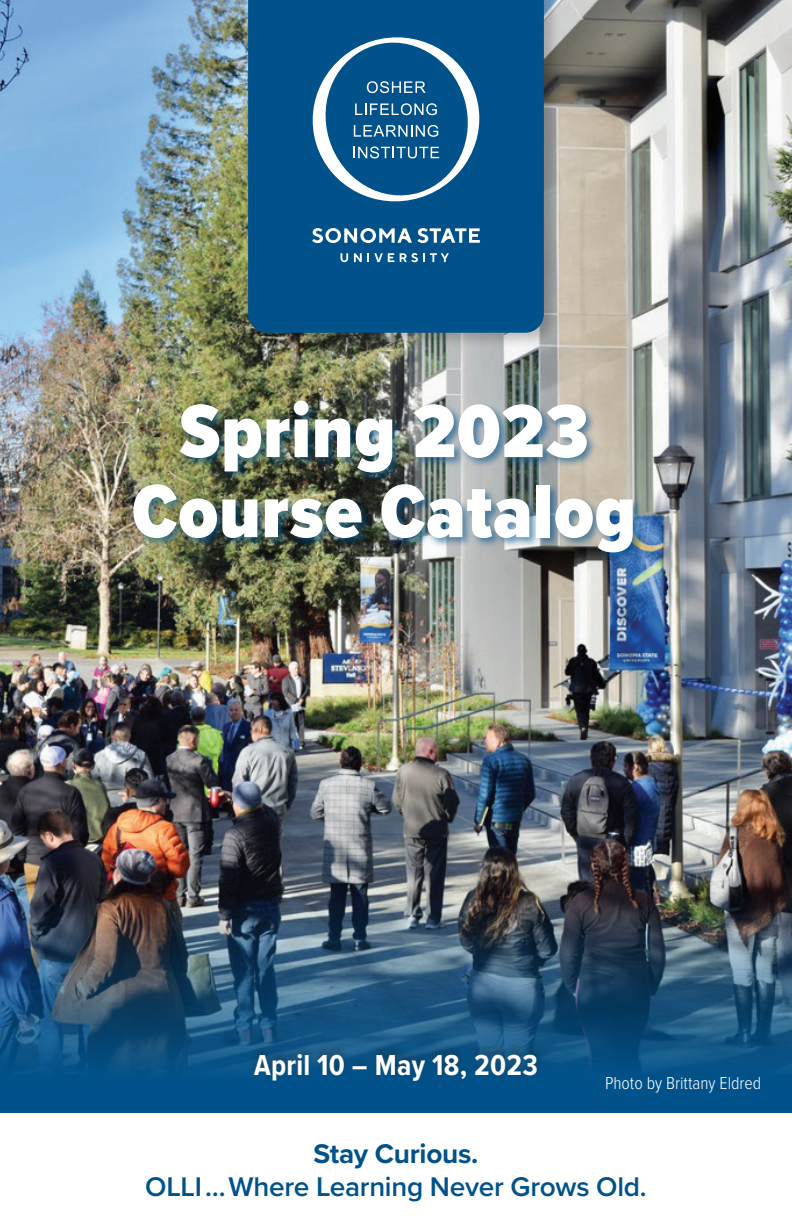
<style>
.page{position:relative;width:792px;height:1224px;background:#fff}
.page>*{position:absolute;margin:0;border:0;box-sizing:border-box;transform-origin:0 0}
.t1{font:900 78px/80px "Proxima Nova Cond";letter-spacing:.01em;color:#fff;text-align:center}
.t2{font:700 30px "Proxima Nova Cond";letter-spacing:.01em;color:#fff}
.t3{font:600 28px "Proxima Nova";letter-spacing:-.01em;color:#01528a}
.t4{font:700 28px "Proxima Nova";letter-spacing:-.01em;color:#01528a}
.t5{font:300 18px "Proxima Nova Cond";color:#fff}
</style>
<div class="page">
<img style="left:0;top:0;width:792px;height:860px">
<img style="left:0;top:860px;width:792px;height:253px">
<div style="left:243px;top:0;width:318px;height:350px;background:#231f20;opacity:.26"></div>
<div style="left:248px;top:0;width:296px;height:333px;background:#01528a"></div>
<svg style="left:312px;top:228px;width:168px;height:15px"></svg>
<svg style="left:340px;top:253px;width:8px;height:9px"></svg>
<svg style="left:354px;top:253px;width:8px;height:9px"></svg>
<svg style="left:368px;top:253px;width:26px;height:9px"></svg>
<svg style="left:400px;top:253px;width:49px;height:9px"></svg>
<svg style="left:303px;top:28px;width:186px;height:183px;background:#2a6e9c"></svg>
<div style="left:131px;top:398px;width:513px;height:165px;background:#01528a;opacity:.61"></div>
<div style="left:247px;top:1043px;width:296px;height:40px;background:#231f20;opacity:.4"></div>
<p class="t1" style="left:132px;top:391px;width:506px">Spring 2023<br>Course Catalog</p>
<p class="t2" style="left:254px;top:1043px;width:285px">April 10 – May 18, 2023</p>
<p class="t5" style="left:605px;top:1070px;width:158px">Photo by Brittany Eldred</p>
<p class="t4" style="left:314px;top:1133px;width:166px">Stay Curious.</p>
<p class="t3" style="left:145px;top:1166px;width:503px">OLLI … Where Learning Never Grows Old.</p>
</div>
